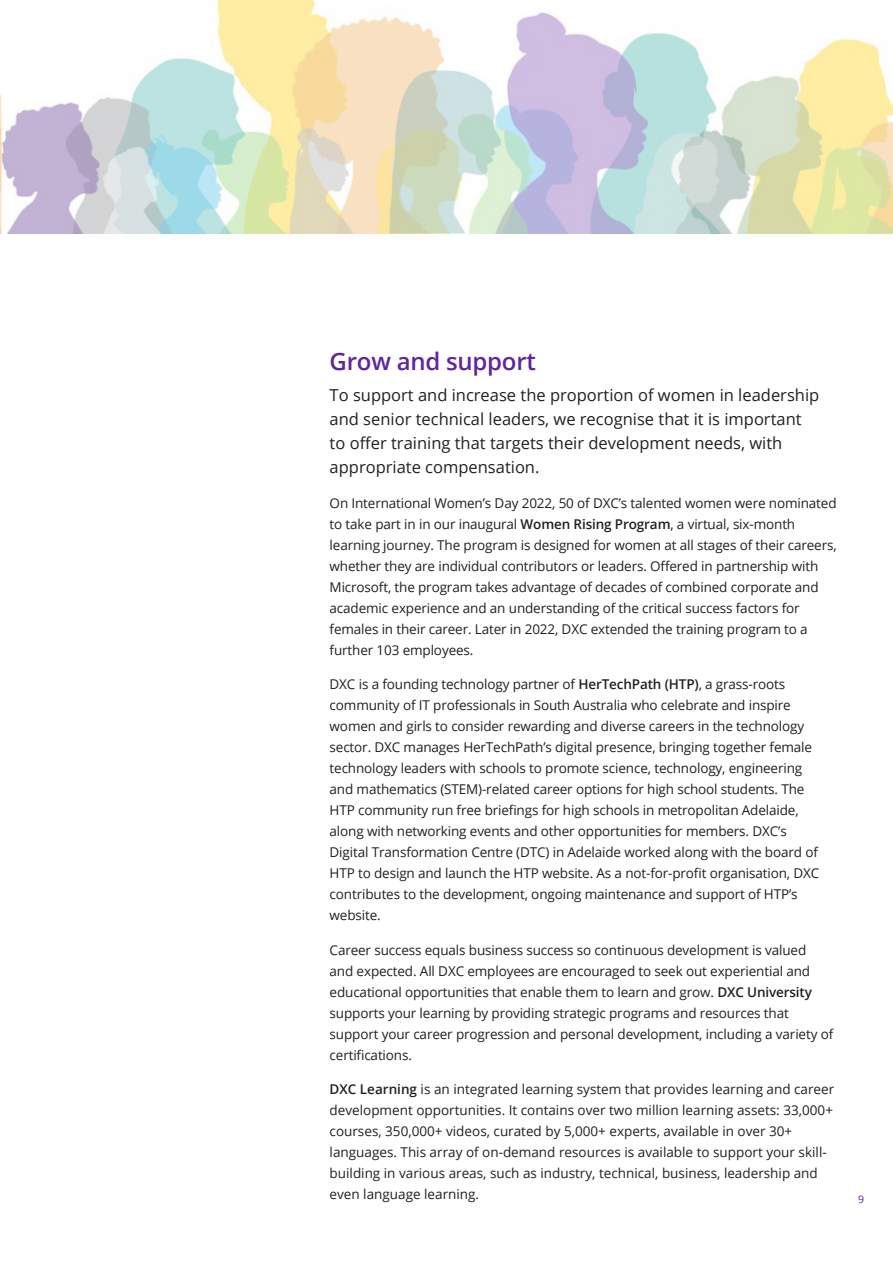
<style>
.page{position:relative;width:893px;height:1263px;background:#fff}
.page>*{position:absolute;margin:0;border:0;box-sizing:border-box;transform-origin:0 0}
.Intro_Copy_Regular_1{font:600 24px "Open Sans";letter-spacing:-.01em;color:#5f249f}
.Body_Copy_Regular_9{font:16.5px/24px "Open Sans";color:#231f20}
.Body_Copy_Regular_9-2{font:13.5px/21px "Open Sans";letter-spacing:-.01em;color:#231f20}
.Page_number{font:10.5px "Open Sans";color:#5f249f}
.s1{font-weight:600}
</style>
<div class="page">
<img style="left:0;top:0;width:893px;height:234px">
<p class="Intro_Copy_Regular_1" style="left:330px;top:345px;width:208px">Grow and support</p>
<p class="Body_Copy_Regular_9" style="left:330px;top:383px;width:491px">To support and increase the proportion of women in leadership and senior technical leaders, we recognise that it is important to offer training that targets their development needs, with appropriate compensation.</p>
<p class="Body_Copy_Regular_9-2" style="left:330px;top:492px;width:509px">On International Women’s Day 2022, 50 of DXC’s talented women were nominated to take part in in our inaugural <span class="s1">Women Rising Program</span>, a virtual, six-month learning journey. The program is designed for women at all stages of their careers, whether they are individual contributors or leaders. Offered in partnership with Microsoft, the program takes advantage of decades of combined corporate and academic experience and an understanding of the critical success factors for females in their career. Later in 2022, DXC extended the training program to a further 103 employees.</p>
<p class="Body_Copy_Regular_9-2" style="left:330px;top:673px;width:491px">DXC is a founding technology partner of <span class="s1">HerTechPath (HTP)</span>, a grass-roots community of IT professionals in South Australia who celebrate and inspire women and girls to consider rewarding and diverse careers in the technology sector. DXC manages HerTechPath’s digital presence, bringing together female technology leaders with schools to promote science, technology, engineering and mathematics (STEM)-related career options for high school students. The HTP community run free briefings for high schools in metropolitan Adelaide, along with networking events and other opportunities for members. DXC’s Digital Transformation Centre (DTC) in Adelaide worked along with the board of HTP to design and launch the HTP website. As a not-for-profit organisation, DXC contributes to the development, ongoing maintenance and support of HTP’s website.</p>
<p class="Body_Copy_Regular_9-2" style="left:330px;top:939px;width:505px">Career success equals business success so continuous development is valued and expected. All DXC employees are encouraged to seek out experiential and educational opportunities that enable them to learn and grow. <span class="s1">DXC University </span>supports your learning by providing strategic programs and resources that support your career progression and personal development, including a variety of certifications.</p>
<p class="Body_Copy_Regular_9-2" style="left:330px;top:1078px;width:506px"><span class="s1">DXC Learning</span> is an integrated learning system that provides learning and career development opportunities. It contains over two million learning assets: 33,000+ courses, 350,000+ videos, curated by 5,000+ experts, available in over 30+ languages. This array of on-demand resources is available to support your skill&shy;building in various areas, such as industry, technical, business, leadership and even language learning.</p>
<p class="Page_number" style="left:858px;top:1191px;width:8px">9</p>
</div>
